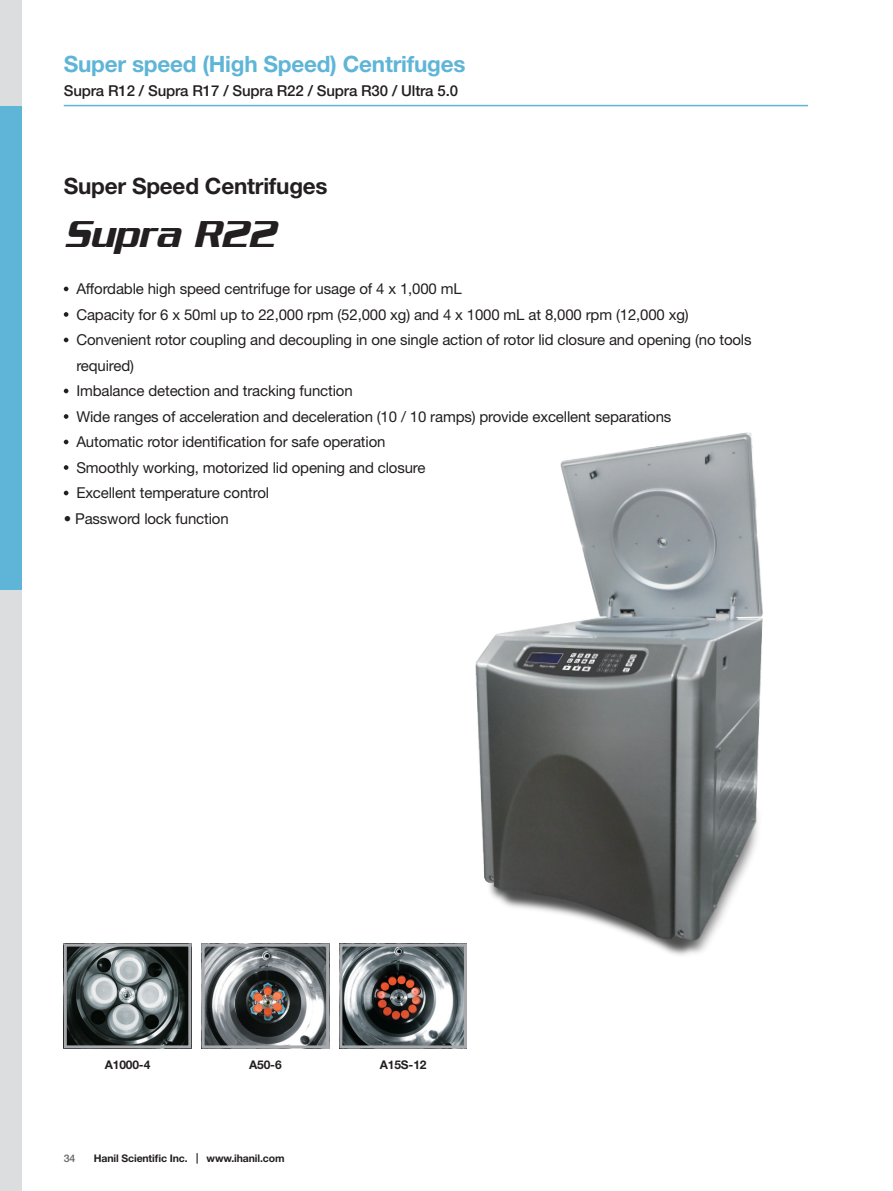
<style>
.page{position:relative;width:893px;height:1191px;background:#fff}
.page>*{position:absolute;margin:0;border:0;box-sizing:border-box;transform-origin:0 0}
.t1{font:40.5px "Serpentine Sans ICG Oblique";color:#231f20;scale:.95 1}
.t2{font:700 22.5px "Helvetica Neue LT Std";letter-spacing:-.01em;color:#5eb5d7}
.t3{font:700 22.5px "Helvetica Neue LT Std";letter-spacing:-.01em;color:#231f20}
.t4{font:15px/25.5px "Helvetica Neue LT Std";letter-spacing:-.01em;color:#231f20}
.t5{font:500 15px "Helvetica Neue LT Std";letter-spacing:-.01em;color:#231f20}
.t6{font:700 12px "Helvetica Neue LT Std";letter-spacing:-.01em;color:#231f20}
.t7{font:700 10.5px "Helvetica Neue LT Std";letter-spacing:-.015em;color:#231f20}
.t8{font:500 10.5px "Helvetica Neue LT Std";color:#636366}
</style>
<div class="page">
<div style="left:0;top:0;width:21px;height:1191px;background:#dcdddf"></div>
<div style="left:0;top:106px;width:21px;height:484px;background:#5eb5d7"></div>
<hr style="left:64px;top:105px;width:744px;height:1px;background:#5eb5d7">
<img style="left:475px;top:432px;width:288px;height:523px">
<svg style="left:64px;top:286px;width:4px;height:5px"></svg>
<svg style="left:64px;top:312px;width:4px;height:5px"></svg>
<svg style="left:64px;top:337px;width:4px;height:5px"></svg>
<svg style="left:64px;top:388px;width:4px;height:5px"></svg>
<svg style="left:64px;top:414px;width:4px;height:5px"></svg>
<svg style="left:64px;top:439px;width:4px;height:5px"></svg>
<svg style="left:64px;top:465px;width:4px;height:5px"></svg>
<svg style="left:64px;top:490px;width:4px;height:5px"></svg>
<img style="left:68px;top:947px;width:119px;height:97px">
<div style="left:64px;top:943px;width:127px;height:105px;border:3px solid #a8a9ad"></div>
<img style="left:206px;top:947px;width:119px;height:97px">
<div style="left:202px;top:943px;width:127px;height:105px;border:3px solid #a8a9ad"></div>
<img style="left:343px;top:947px;width:120px;height:97px">
<div style="left:339px;top:943px;width:128px;height:105px;border:3px solid #a8a9ad"></div>
<h2 class="t2" style="left:64px;top:51px;width:403px">Super speed (High Speed) Centrifuges</h2>
<p class="t5" style="left:64px;top:82px;width:396px">Supra R12 / Supra R17 / Supra R22 / Supra R30 / Ultra 5.0</p>
<h2 class="t3" style="left:64px;top:171px;width:265px">Super Speed Centrifuges</h2>
<h1 class="t1" style="left:64px;top:211px;width:224px">Supra R22</h1>
<p class="t4" style="left:76px;top:276px;width:677px">Affordable high speed centrifuge for usage of 4 x 1,000 mL<br>Capacity for 6 x 50ml up to 22,000 rpm (52,000 xg) and 4 x 1000 mL at 8,000 rpm (12,000 xg)<br>Convenient rotor coupling and decoupling in one single action of rotor lid closure and opening (no tools required)<br>Imbalance detection and tracking function<br>Wide ranges of acceleration and deceleration (10 / 10 ramps) provide excellent separations<br>Automatic rotor identification for safe operation<br>Smoothly working, motorized lid opening and closure<br>Excellent temperature control</p>
<p class="t4" style="left:64px;top:505px;width:166px">• Password lock function</p>
<p class="t6" style="left:105px;top:1057px;width:47px">A1000-4</p>
<p class="t6" style="left:249px;top:1057px;width:34px">A50-6</p>
<p class="t6" style="left:380px;top:1057px;width:48px">A15S-12</p>
<p class="t8" style="left:64px;top:1151px;width:13px">34</p>
<p class="t7" style="left:94px;top:1151px;width:95px">Hanil Scientific Inc.</p>
<p class="t7" style="left:207px;top:1151px;width:80px">www.ihanil.com</p>
</div>
